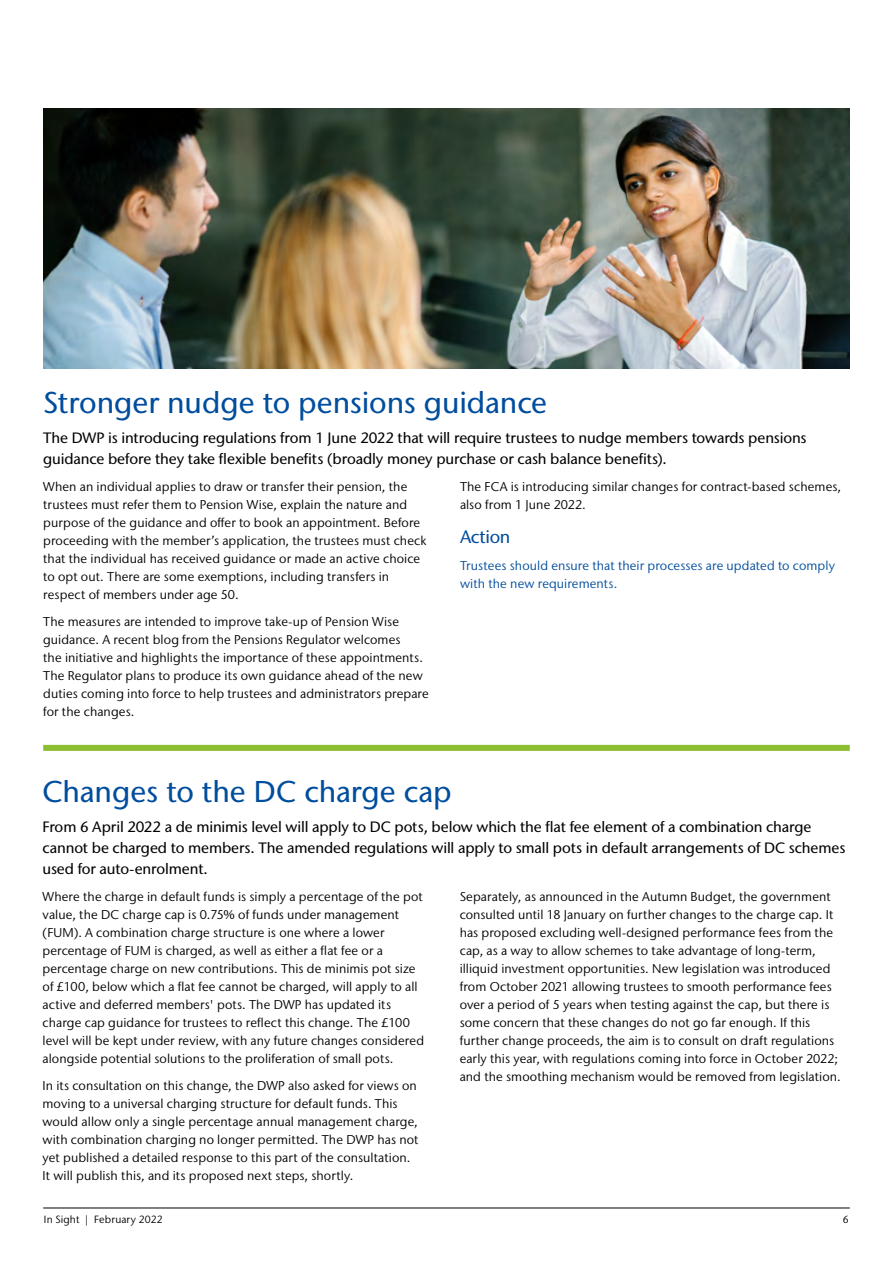
<style>
.page{position:relative;width:893px;height:1263px;background:#fff}
.page>*{position:absolute;margin:0;border:0;box-sizing:border-box;transform-origin:0 0}
.t1{font:500 30px "Stone Sans IIITC Std";letter-spacing:-.005em;color:#004d9d}
.t2{font:500 18px "Stone Sans IIITC Pro";letter-spacing:-.02em;color:#004d9d}
.t3{font:500 15px/21px "Stone Sans IIITC Pro";letter-spacing:-.005em;color:#000}
.t4{font:12.75px/18px "Stone Sans IIITC Pro";letter-spacing:.01em;color:#000}
.t5{font:12.75px/18px "Stone Sans IIITC Pro";letter-spacing:.01em;color:#004d9d}
.t6{font:10.5px "Stone Sans IIITC Pro";letter-spacing:.015em;color:#000}
</style>
<div class="page">
<hr style="left:43px;top:1208px;width:807px;height:1px;background:#000">
<div style="left:43px;top:745px;width:807px;height:6px;background:#8cbf30"></div>
<img style="left:43px;top:108px;width:807px;height:260px">
<h1 class="t1" style="left:43px;top:384px;width:506px">Stronger nudge to pensions guidance</h1>
<p class="t3" style="left:43px;top:427px;width:765px">The DWP is introducing regulations from 1 June 2022 that will require trustees to nudge members towards pensions guidance before they take flexible benefits (broadly money purchase or cash balance benefits).</p>
<p class="t4" style="left:43px;top:477px;width:385px">When an individual applies to draw or transfer their pension, the trustees must refer them to Pension Wise, explain the nature and purpose of the guidance and offer to book an appointment. Before proceeding with the member’s application, the trustees must check that the individual has received guidance or made an active choice to opt out. There are some exemptions, including transfers in respect of members under age 50.</p>
<p class="t4" style="left:43px;top:612px;width:387px">The measures are intended to improve take-up of Pension Wise guidance. A recent blog from the Pensions Regulator welcomes<br>the initiative and highlights the importance of these appointments.<br>The Regulator plans to produce its own guidance ahead of the new duties coming into force to help trustees and administrators prepare for the changes.</p>
<p class="t4" style="left:460px;top:477px;width:383px">The FCA is introducing similar changes for contract-based schemes, also from 1 June 2022.</p>
<h2 class="t2" style="left:460px;top:526px;width:52px">Action</h2>
<p class="t5" style="left:460px;top:557px;width:376px">Trustees should ensure that their processes are updated to comply with the new requirements.</p>
<h1 class="t1" style="left:43px;top:773px;width:411px">Changes to the DC charge cap</h1>
<p class="t3" style="left:43px;top:816px;width:804px">From 6 April 2022 a de minimis level will apply to DC pots, below which the flat fee element of a combination charge cannot be charged to members. The amended regulations will apply to small pots in default arrangements of DC schemes used for auto-enrolment.</p>
<p class="t4" style="left:43px;top:888px;width:383px">Where the charge in default funds is simply a percentage of the pot value, the DC charge cap is 0.75% of funds under management (FUM). A combination charge structure is one where a lower percentage of FUM is charged, as well as either a flat fee or a percentage charge on new contributions. This de minimis pot size of £100, below which a flat fee cannot be charged, will apply to all active and deferred members' pots. The DWP has updated its charge cap guidance for trustees to reflect this change. The £100 level will be kept under review, with any future changes considered alongside potential solutions to the proliferation of small pots.</p>
<p class="t4" style="left:43px;top:1077px;width:377px">In its consultation on this change, the DWP also asked for views on moving to a universal charging structure for default funds. This would allow only a single percentage annual management charge, with combination charging no longer permitted. The DWP has not yet published a detailed response to this part of the consultation.<br>It will publish this, and its proposed next steps, shortly.</p>
<p class="t4" style="left:460px;top:888px;width:383px">Separately, as announced in the Autumn Budget, the government consulted until 18 January on further changes to the charge cap. It has proposed excluding well-designed performance fees from the cap, as a way to allow schemes to take advantage of long-term, illiquid investment opportunities. New legislation was introduced from October 2021 allowing trustees to smooth performance fees over a period of 5 years when testing against the cap, but there is some concern that these changes do not go far enough. If this further change proceeds, the aim is to consult on draft regulations early this year, with regulations coming into force in October 2022; and the smoothing mechanism would be removed from legislation.</p>
<p class="t6" style="left:44px;top:1213px;width:120px">In Sight | February 2022</p>
<p class="t6" style="left:843px;top:1213px;width:7px">6</p>
</div>
